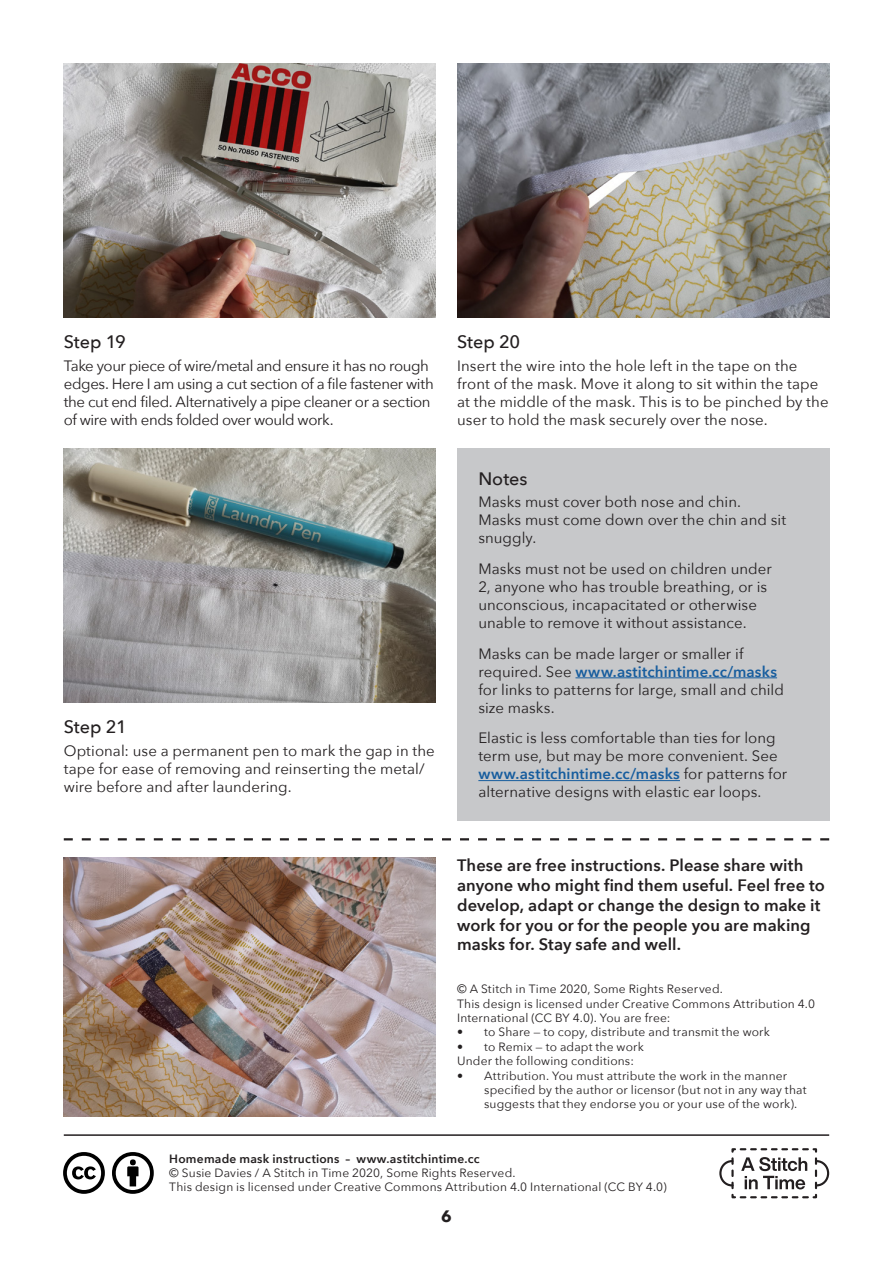
<style>
.page{position:relative;width:893px;height:1263px;background:#fff}
.page>*{position:absolute;margin:0;border:0;box-sizing:border-box;transform-origin:0 0}
.t1{font:500 18px "Avenir Next";letter-spacing:-.005em;color:#231f20}
.t2{font:600 16.5px/19.8px "Avenir Next";letter-spacing:.005em;color:#231f20}
.t3{font:700 16.5px "Avenir Next";color:#231f20}
.t4{font:15px/18px "Avenir Next";letter-spacing:.005em;color:#231f20}
.t5{font:15px/18px "Avenir Next";letter-spacing:-.025em;color:#231f20}
.t6{font:12px/14.4px "Avenir Next";letter-spacing:.015em;color:#231f20}
.t7{font:600 12px "Avenir Next";letter-spacing:.02em;color:#231f20}
.s1{font-weight:600;color:#175d9e}
</style>
<div class="page">
<hr style="left:64px;top:1134px;width:765px;height:2px;background:#231f20">
<svg style="left:719px;top:1148px;width:110px;height:50px"></svg>
<svg style="left:63px;top:1152px;width:91px;height:42px"></svg>
<img style="left:64px;top:64px;width:372px;height:254px">
<img style="left:457px;top:64px;width:372px;height:254px">
<img style="left:64px;top:449px;width:372px;height:254px">
<div style="left:457px;top:449px;width:372px;height:372px;background:#c7c8ca"></div>
<hr style="left:575px;top:677px;width:202px;height:1px;background:#175d9e">
<hr style="left:478px;top:780px;width:202px;height:1px;background:#175d9e">
<svg style="left:64px;top:838px;width:765px;height:2px"></svg>
<img style="left:64px;top:858px;width:372px;height:258px">
<p class="t1" style="left:64px;top:327px;width:64px">Step 19</p>
<p class="t5" style="left:64px;top:356px;width:371px">Take your piece of wire/metal and ensure it has no rough edges. Here I am using a cut section of a file fastener with the cut end filed. Alternatively a pipe cleaner or a section of wire with ends folded over would work.</p>
<p class="t1" style="left:64px;top:712px;width:64px">Step 21</p>
<p class="t4" style="left:64px;top:741px;width:372px">Optional: use a permanent pen to mark the gap in the tape for ease of removing and reinserting the metal/ wire before and after laundering.</p>
<p class="t1" style="left:457px;top:327px;width:65px">Step 20</p>
<p class="t4" style="left:457px;top:356px;width:373px">Insert the wire into the hole left in the tape on the front of the mask. Move it along to sit within the tape at the middle of the mask. This is to be pinched by the user to hold the mask securely over the nose.</p>
<p class="t1" style="left:478px;top:463px;width:51px">Notes</p>
<p class="t4" style="left:478px;top:493px;width:309px">Masks must cover both nose and chin.<br>Masks must come down over the chin and sit snuggly.</p>
<p class="t4" style="left:478px;top:560px;width:295px">Masks must not be used on children under 2, anyone who has trouble breathing, or is unconscious, incapacitated or otherwise unable to remove it without assistance.</p>
<p class="t4" style="left:478px;top:644px;width:307px">Masks can be made larger or smaller if required. See <span class="s1">www.astitchintime.cc/masks </span>for links to patterns for large, small and child size masks.</p>
<p class="t4" style="left:478px;top:729px;width:310px">Elastic is less comfortable than ties for long term use, but may be more convenient. See <span class="s1">www.astitchintime.cc/masks</span> for patterns for alternative designs with elastic ear loops.</p>
<p class="t2" style="left:457px;top:855px;width:369px">These are free instructions. Please share with anyone who might find them useful. Feel free to develop, adapt or change the design to make it work for you or for the people you are making masks for. Stay safe and well.</p>
<p class="t6" style="left:457px;top:982px;width:267px">© A Stitch in Time 2020, Some Rights Reserved.</p>
<p class="t6" style="left:457px;top:996px;width:359px">This design is licensed under Creative Commons Attribution 4.0<br>International (CC BY 4.0). You are free:</p>
<p class="t6" style="left:457px;top:1025px;width:314px">• to Share — to copy, distribute and transmit the work</p>
<p class="t6" style="left:457px;top:1039px;width:188px">• to Remix — to adapt the work</p>
<p class="t6" style="left:457px;top:1054px;width:178px">Under the following conditions:</p>
<p class="t6" style="left:484px;top:1068px;width:324px;text-indent:-27px">• Attribution. You must attribute the work in the manner specified by the author or licensor (but not in any way that suggests that they endorse you or your use of the work).</p>
<p class="t7" style="left:169px;top:1151px;width:312px">Homemade mask instructions – www.astitchintime.cc</p>
<p class="t6" style="left:169px;top:1166px;width:348px">© Susie Davies / A Stitch in Time 2020, Some Rights Reserved.</p>
<p class="t6" style="left:169px;top:1180px;width:499px">This design is licensed under Creative Commons Attribution 4.0 International (CC BY 4.0)</p>
<p class="t3" style="left:441px;top:1206px;width:12px">6</p>
</div>
